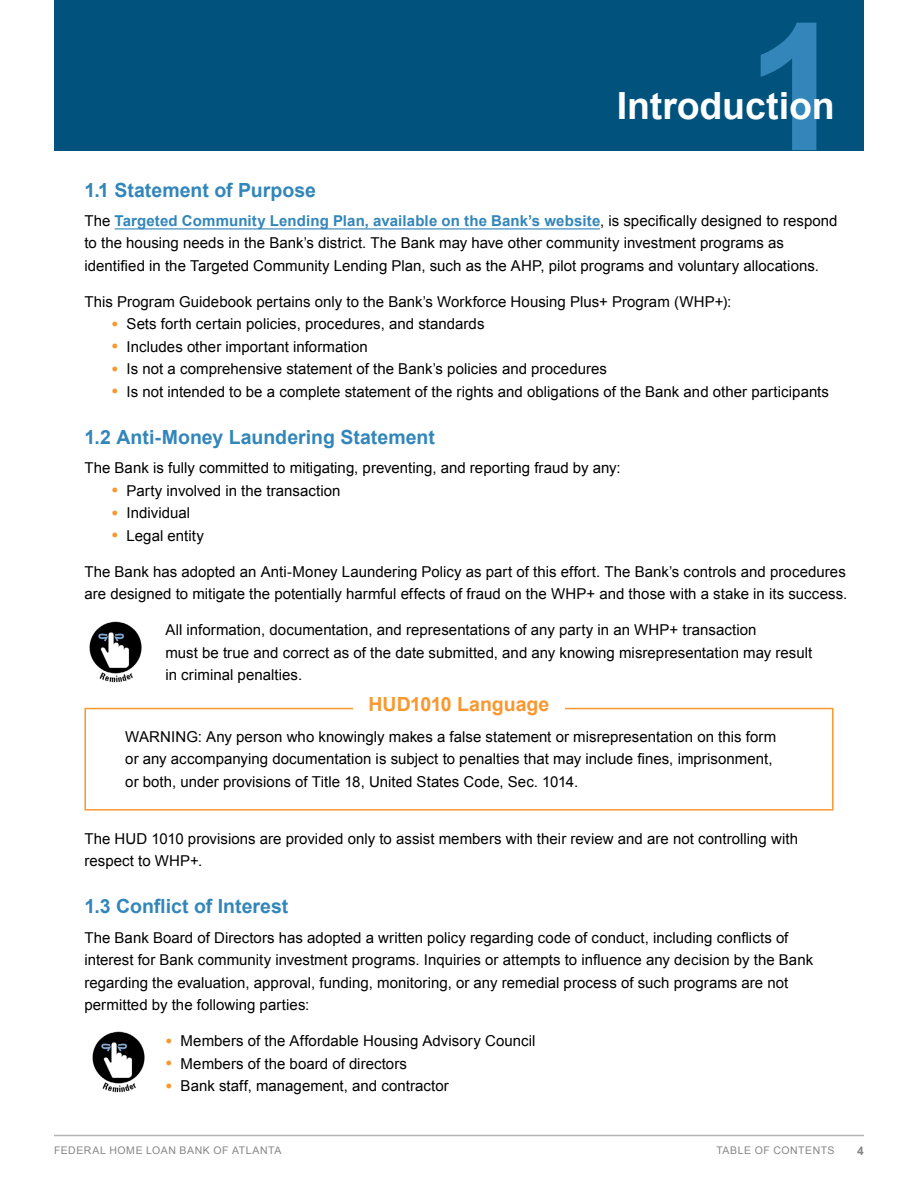
<style>
.page{position:relative;width:918px;height:1188px;background:#fff}
.page>*{position:absolute;margin:0;border:0;box-sizing:border-box;transform-origin:0 0}
.t1{font:700 37.5px "Arial";letter-spacing:-.005em;color:#fff}
.t2{font:700 19.5px "Arial";color:#3286ba}
.t3{font:700 19.5px "Arial";color:#f8982e}
.t4{font:15px/22.5px "Arial";letter-spacing:.005em;color:#000}
.t5{font:700 12px "Arial";color:#676767}
.t6{font:10.5px "Arial";letter-spacing:.05em;color:#676767}
.s1{font-weight:700;color:#3286ba}
.s2{font-size:19.5px;color:#f8982e}
</style>
<div class="page">
<div style="left:84px;top:708px;width:750px;height:103px;border:2px solid #f8982e"></div>
<div style="left:353px;top:685px;width:212px;height:46px;background:#fff"></div>
<div style="left:54px;top:0;width:810px;height:150px;background:#01527c"></div>
<svg style="left:761px;top:23px;width:55px;height:127px"></svg>
<hr style="left:115px;top:228px;width:485px;height:1px;background:#3286ba">
<img style="left:89px;top:621px;width:53px;height:62px">
<img style="left:92px;top:1031px;width:53px;height:62px">
<hr style="left:54px;top:1135px;width:810px;height:1px;background:#676767">
<h1 class="t1" style="left:617px;top:81px;width:219px">Introduction</h1>
<h2 class="t2" style="left:84px;top:177px;width:233px">1.1 Statement of Purpose</h2>
<p class="t4" style="left:84px;top:210px;width:755px">The <span class="s1">Targeted Community Lending Plan, available on the Bank’s website</span>, is specifically designed to respond to the housing needs in the Bank’s district. The Bank may have other community investment programs as identified in the Targeted Community Lending Plan, such as the AHP, pilot programs and voluntary allocations.</p>
<p class="t4" style="left:84px;top:291px;width:648px">This Program Guidebook pertains only to the Bank’s Workforce Housing Plus+ Program (WHP+):</p>
<p class="t4" style="left:111px;top:313px;width:375px"><span class="s2">•</span> Sets forth certain policies, procedures, and standards</p>
<p class="t4" style="left:111px;top:336px;width:258px"><span class="s2">•</span> Includes other important information</p>
<p class="t4" style="left:111px;top:358px;width:497px"><span class="s2">•</span> Is not a comprehensive statement of the Bank’s policies and procedures</p>
<p class="t4" style="left:111px;top:381px;width:719px"><span class="s2">•</span> Is not intended to be a complete statement of the rights and obligations of the Bank and other participants</p>
<h2 class="t2" style="left:84px;top:424px;width:352px">1.2 Anti-Money Laundering Statement</h2>
<p class="t4" style="left:84px;top:457px;width:538px">The Bank is fully committed to mitigating, preventing, and reporting fraud by any:</p>
<p class="t4" style="left:111px;top:480px;width:231px"><span class="s2">•</span> Party involved in the transaction</p>
<p class="t4" style="left:111px;top:502px;width:80px"><span class="s2">•</span> Individual</p>
<p class="t4" style="left:111px;top:525px;width:94px"><span class="s2">•</span> Legal entity</p>
<p class="t4" style="left:84px;top:561px;width:764px">The Bank has adopted an Anti-Money Laundering Policy as part of this effort. The Bank’s controls and procedures are designed to mitigate the potentially harmful effects of fraud on the WHP+ and those with a stake in its success.</p>
<p class="t4" style="left:165px;top:619px;width:648px">All information, documentation, and representations of any party in an WHP+ transaction<br>must be true and correct as of the date submitted, and any knowing misrepresentation may result in criminal penalties.</p>
<h2 class="t3" style="left:369px;top:691px;width:182px">HUD1010 Language</h2>
<p class="t4" style="left:125px;top:725px;width:653px">WARNING: Any person who knowingly makes a false statement or misrepresentation on this form or any accompanying documentation is subject to penalties that may include fines, imprisonment, or both, under provisions of Title 18, United States Code, Sec. 1014.</p>
<p class="t4" style="left:84px;top:827px;width:715px">The HUD 1010 provisions are provided only to assist members with their review and are not controlling with respect to WHP+.</p>
<h2 class="t2" style="left:84px;top:894px;width:205px">1.3 Conflict of Interest</h2>
<p class="t4" style="left:84px;top:926px;width:730px">The Bank Board of Directors has adopted a written policy regarding code of conduct, including conflicts of interest for Bank community investment programs. Inquiries or attempts to influence any decision by the Bank regarding the evaluation, approval, funding, monitoring, or any remedial process of such programs are not permitted by the following parties:</p>
<p class="t4" style="left:165px;top:1030px;width:372px"><span class="s2">•</span> Members of the Affordable Housing Advisory Council</p>
<p class="t4" style="left:165px;top:1052px;width:243px"><span class="s2">•</span> Members of the board of directors</p>
<p class="t4" style="left:165px;top:1075px;width:285px"><span class="s2">•</span> Bank staff, management, and contractor</p>
<p class="t6" style="left:54px;top:1143px;width:229px">FEDERAL HOME LOAN BANK OF ATLANTA</p>
<p class="t6" style="left:716px;top:1143px;width:120px">TABLE OF CONTENTS</p>
<p class="t5" style="left:857px;top:1143px;width:8px">4</p>
</div>
